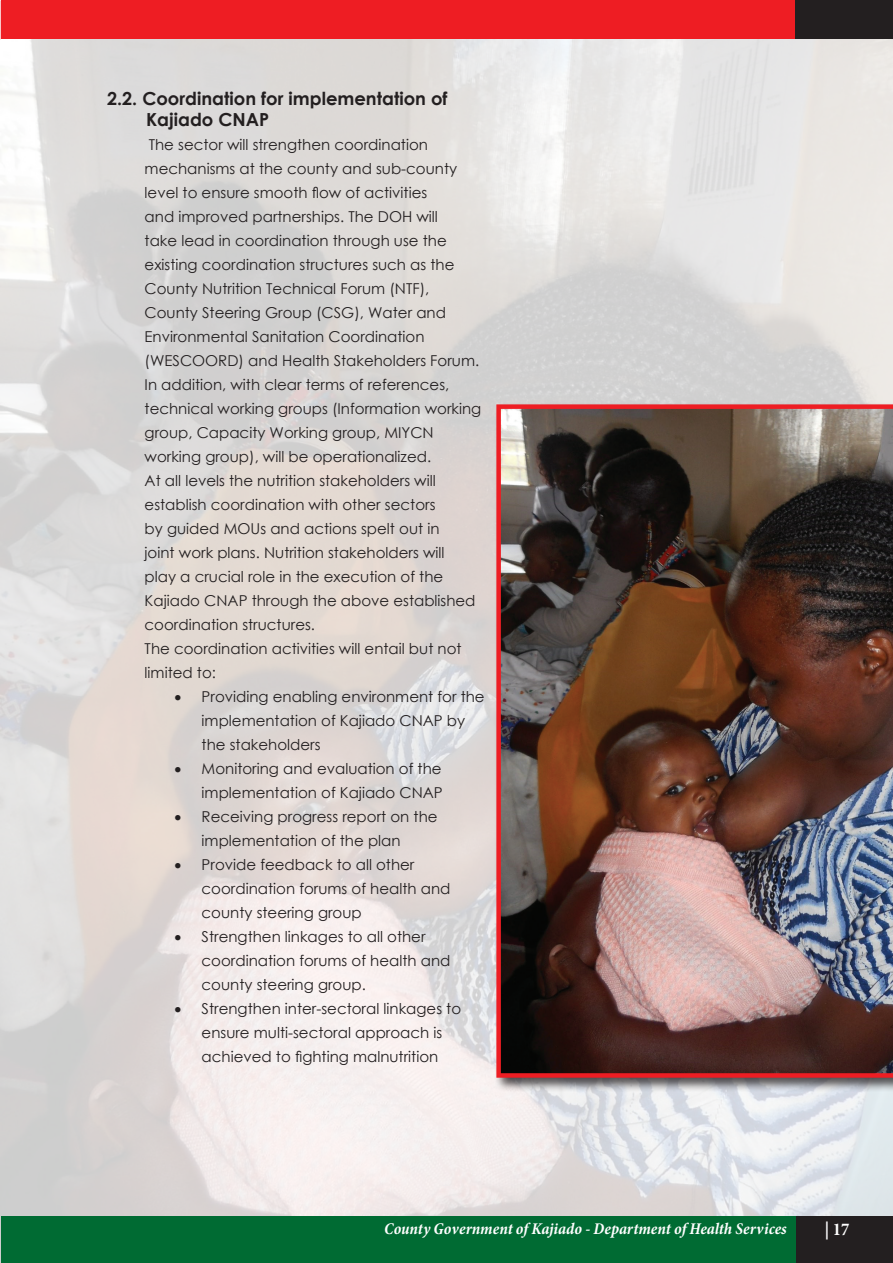
<style>
.page{position:relative;width:893px;height:1263px;background:#fff}
.page>*{position:absolute;margin:0;border:0;box-sizing:border-box;transform-origin:0 0}
.t1{font:700 18px/21px "Century Gothic";color:#231f20}
.t2{font:700 condensed 18px "Minion Pro";color:#fff}
.t3{font:italic 700 condensed 16.5px "Minion Pro";color:#fff}
.t4{font:15px/24px "Century Gothic";color:#231f20}
</style>
<div class="page">
<img style="left:0;top:38px;width:893px;height:1225px">
<div style="left:494px;top:402px;width:399px;height:690px;background:#231f20;opacity:.75"></div>
<img style="left:496px;top:404px;width:397px;height:674px">
<div style="left:1px;top:0;width:795px;height:38px;background:#ee1d23"></div>
<div style="left:796px;top:0;width:97px;height:38px;background:#231f20"></div>
<div style="left:796px;top:1216px;width:97px;height:47px;background:#231f20"></div>
<div style="left:1px;top:1216px;width:795px;height:47px;background:#006b33"></div>
<p class="t1" style="left:146px;top:87px;width:303px;text-indent:-39px">2.2. Coordination for implementation of<br>Kajiado CNAP</p>
<p class="t4" style="left:145px;top:132px;width:338px">The sector will strengthen coordination mechanisms at the county and sub-county level to ensure smooth flow of activities<br>and improved partnerships. The DOH will<br>take lead in coordination through use the existing coordination structures such as the County Nutrition Technical Forum (NTF), County Steering Group (CSG), Water and Environmental Sanitation Coordination (WESCOORD) and Health Stakeholders Forum.<br>In addition, with clear terms of references, technical working groups (Information working group, Capacity Working group, MIYCN working group), will be operationalized.<br>At all levels the nutrition stakeholders will establish coordination with other sectors<br>by guided MOUs and actions spelt out in<br>joint work plans. Nutrition stakeholders will<br>play a crucial role in the execution of the Kajiado CNAP through the above established coordination structures.<br>The coordination activities will entail but not limited to:</p>
<p class="t4" style="left:202px;top:684px;width:285px;text-indent:-27px">• Providing enabling environment for the implementation of Kajiado CNAP by the stakeholders</p>
<p class="t4" style="left:175px;top:756px;width:270px;text-align:right">• Monitoring and evaluation of the implementation of Kajiado CNAP</p>
<p class="t4" style="left:202px;top:804px;width:237px;text-indent:-27px">• Receiving progress report on the implementation of the plan</p>
<p class="t4" style="left:202px;top:852px;width:250px;text-indent:-27px">• Provide feedback to all other coordination forums of health and county steering group</p>
<p class="t4" style="left:202px;top:924px;width:250px;text-indent:-27px">• Strengthen linkages to all other coordination forums of health and county steering group.</p>
<p class="t4" style="left:175px;top:996px;width:288px;text-align:center">• Strengthen inter-sectoral linkages to ensure multi-sectoral approach is achieved to fighting malnutrition</p>
<p class="t3" style="left:384px;top:1217px;width:404px">County Government of Kajiado - Department of Health Services</p>
<p class="t2" style="left:825px;top:1217px;width:26px">| 17</p>
</div>
